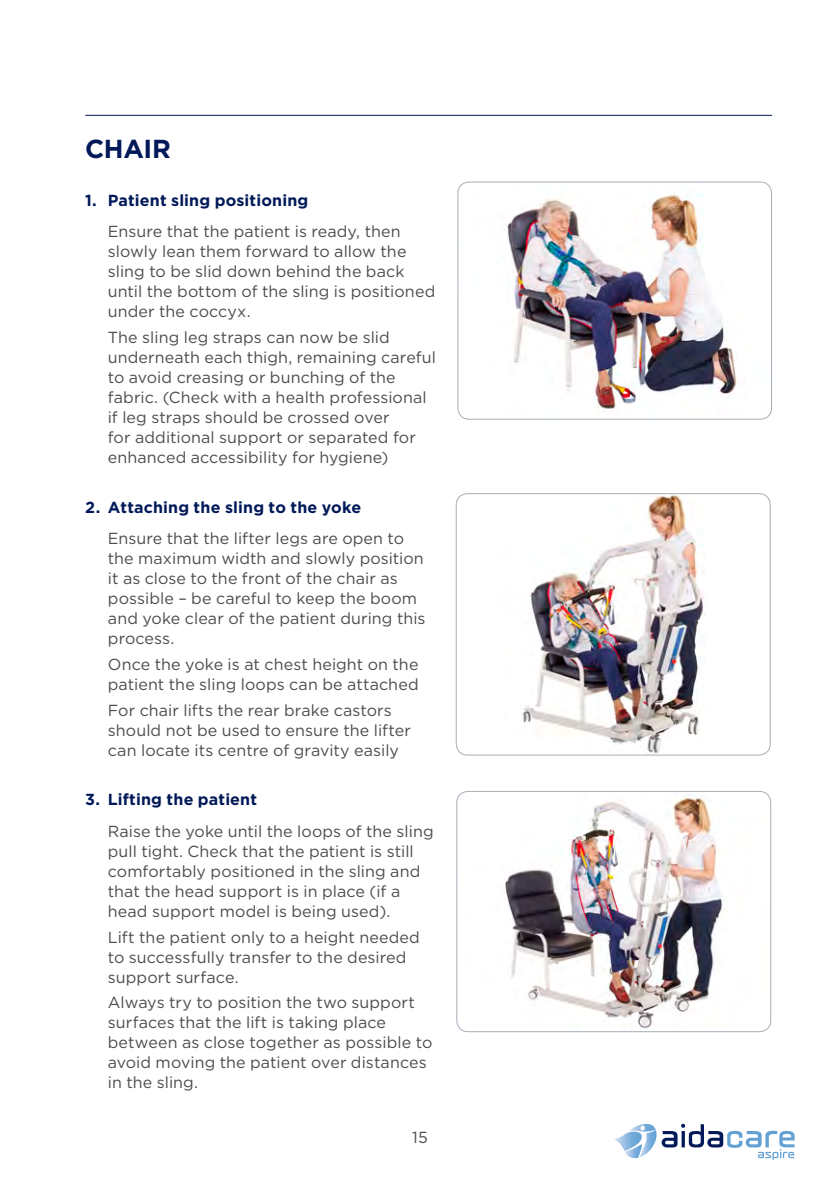
<style>
.page{position:relative;width:840px;height:1191px;background:#fff}
.page>*{position:absolute;margin:0;border:0;box-sizing:border-box;transform-origin:0 0}
.A_subhead_small{font:700 26px "Gotham";letter-spacing:-.015em;color:#011958}
.A_body_indent{font:16px/20px "Gotham";letter-spacing:.005em;color:#4b4c4d}
.A_subhead_small-2{font:700 16px "Gotham";letter-spacing:.01em;color:#011958}
</style>
<div class="page">
<svg style="left:614px;top:1123px;width:180px;height:37px"></svg>
<hr style="left:85px;top:115px;width:686px;height:1px;background:#011958">
<img style="left:459px;top:182px;width:311px;height:237px">
<div style="left:457px;top:181px;width:314px;height:239px;border:1px solid #a7aeb9;border-radius:11px"></div>
<img style="left:459px;top:493px;width:310px;height:262px">
<div style="left:455px;top:493px;width:315px;height:262px;border:1px solid #a7aeb9;border-radius:11px"></div>
<img style="left:457px;top:791px;width:313px;height:240px">
<div style="left:456px;top:791px;width:314px;height:241px;border:1px solid #a7aeb9;border-radius:11px"></div>
<p class="A_subhead_small" style="left:85px;top:132px;width:87px">CHAIR</p>
<p class="A_subhead_small-2" style="left:85px;top:189px;width:224px">1. Patient sling positioning</p>
<p class="A_body_indent" style="left:108px;top:221px;width:329px">Ensure that the patient is ready, then slowly lean them forward to allow the sling to be slid down behind the back until the bottom of the sling is positioned under the coccyx.</p>
<p class="A_body_indent" style="left:108px;top:327px;width:329px">The sling leg straps can now be slid underneath each thigh, remaining careful to avoid creasing or bunching of the fabric. (Check with a health professional if leg straps should be crossed over<br>for additional support or separated for enhanced accessibility for hygiene)</p>
<p class="A_subhead_small-2" style="left:85px;top:496px;width:277px">2. Attaching the sling to the yoke</p>
<p class="A_body_indent" style="left:108px;top:528px;width:319px">Ensure that the lifter legs are open to the maximum width and slowly position it as close to the front of the chair as possible – be careful to keep the boom and yoke clear of the patient during this process.</p>
<p class="A_body_indent" style="left:108px;top:654px;width:312px">Once the yoke is at chest height on the patient the sling loops can be attached</p>
<p class="A_body_indent" style="left:108px;top:699px;width:304px">For chair lifts the rear brake castors should not be used to ensure the lifter can locate its centre of gravity easily</p>
<p class="A_subhead_small-2" style="left:85px;top:789px;width:173px">3. Lifting the patient</p>
<p class="A_body_indent" style="left:108px;top:821px;width:327px">Raise the yoke until the loops of the sling pull tight. Check that the patient is still comfortably positioned in the sling and that the head support is in place (if a head support model is being used).</p>
<p class="A_body_indent" style="left:108px;top:926px;width:313px">Lift the patient only to a height needed to successfully transfer to the desired support surface.</p>
<p class="A_body_indent" style="left:108px;top:992px;width:326px">Always try to position the two support surfaces that the lift is taking place between as close together as possible to avoid moving the patient over distances in the sling.</p>
<p class="A_body_indent" style="left:412px;top:1126px;width:17px">15</p>
</div>
